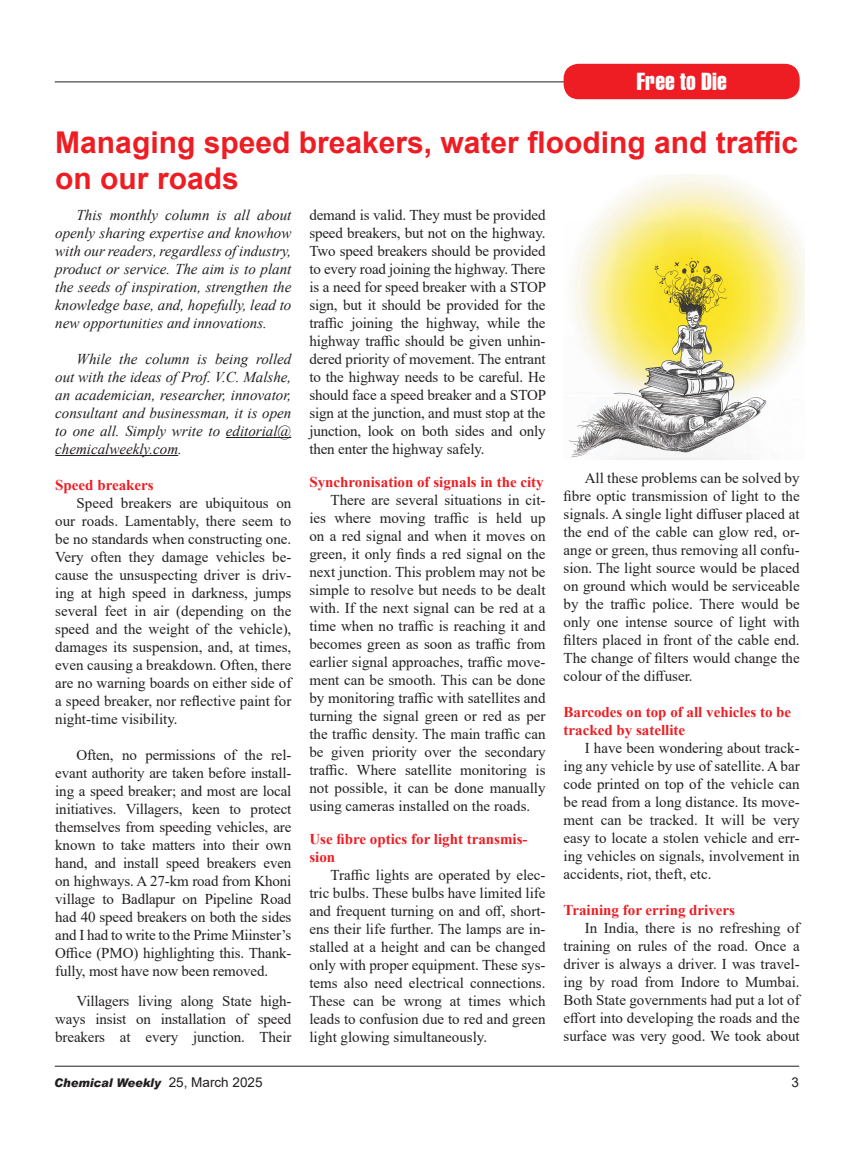
<style>
.page{position:relative;width:855px;height:1153px;background:#fff}
.page>*{position:absolute;margin:0;border:0;box-sizing:border-box;transform-origin:0 0}
.t1{font:700 30px/36px "Arial";color:#ee1d23}
.t2{font:24px "Swiss 911 BT Extra Compressed";color:#fff;scale:1.2 1}
.t3{font:15px/18px "Times New Roman";color:#231f20;text-align:justify}
.t4{font:italic 15px/18px "Times New Roman";color:#231f20;text-align:justify}
.t5{font:700 15px/18px "Times New Roman";color:#ee1d23}
.t6{font:13.5px "Arial";color:#231f20}
.t7{font:italic 900 12px "Arial";color:#231f20;scale:.95 1}
.s1{font-weight:400;font-style:normal;font-size:13.5px}
</style>
<div class="page">
<hr style="left:55px;top:81px;width:521px;height:1px;background:#231f20">
<div style="left:563px;top:64px;width:236px;height:35px;background:#ee1d23;border-radius:15px"></div>
<img style="left:568px;top:175px;width:236px;height:284px">
<hr style="left:226px;top:437px;width:65px;height:1px;background:#231f20">
<hr style="left:55px;top:455px;width:123px;height:1px;background:#231f20">
<hr style="left:55px;top:1065px;width:744px;height:1px;background:#231f20">
<h2 class="t2" style="left:636px;top:68px;width:77px">Free to Die</h2>
<h1 class="t1" style="left:55px;top:124px;width:744px">Managing speed breakers, water flooding and traffic on our roads</h1>
<p class="t4" style="left:55px;top:205px;width:237px;text-indent:21px">This monthly column is all about openly sharing expertise and knowhow with our readers, regardless of industry, product or service. The aim is to plant the seeds of inspiration, strengthen the knowledge base, and, hopefully, lead to new opportunities and innovations.</p>
<p class="t4" style="left:55px;top:349px;width:238px;text-indent:21px">While the column is being rolled out with the ideas of Prof. V.C. Malshe, an academician, researcher, innovator, consultant and businessman, it is open to one all. Simply write to editorial@ chemicalweekly.com.</p>
<p class="t5" style="left:55px;top:475px;width:100px">Speed breakers</p>
<p class="t3" style="left:55px;top:493px;width:238px;text-indent:21px">Speed breakers are ubiquitous on our roads. Lamentably, there seem to be no standards when constructing one.<br>Very often they damage vehicles be&shy;cause the unsuspecting driver is driv&shy;ing at high speed in darkness, jumps several feet in air (depending on the speed and the weight of the vehicle), damages its suspension, and, at times, even causing a breakdown. Often, there are no warning boards on either side of a speed breaker, nor reflective paint for night-time visibility.</p>
<p class="t3" style="left:55px;top:745px;width:238px;text-indent:21px">Often, no permissions of the rel&shy;evant authority are taken before install&shy;ing a speed breaker; and most are local initiatives. Villagers, keen to protect themselves from speeding vehicles, are known to take matters into their own hand, and install speed breakers even on highways. A 27-km road from Khoni village to Badlapur on Pipeline Road had 40 speed breakers on both the sides and I had to write to the Prime Miinster’s Office (PMO) highlighting this. Thank&shy;fully, most have now been removed.</p>
<p class="t3" style="left:55px;top:991px;width:238px;text-indent:21px">Villagers living along State high&shy;ways insist on installation of speed breakers at every junction. Their</p>
<p class="t3" style="left:309px;top:205px;width:238px">demand is valid. They must be provided speed breakers, but not on the highway.<br>Two speed breakers should be provided to every road joining the highway. There is a need for speed breaker with a STOP sign, but it should be provided for the traffic joining the highway, while the highway traffic should be given unhin&shy;dered priority of movement. The entrant to the highway needs to be careful. He should face a speed breaker and a STOP sign at the junction, and must stop at the junction, look on both sides and only then enter the highway safely.</p>
<p class="t5" style="left:309px;top:472px;width:236px">Synchronisation of signals in the city</p>
<p class="t3" style="left:309px;top:490px;width:238px;text-indent:21px">There are several situations in cit&shy;ies where moving traffic is held up on a red signal and when it moves on green, it only finds a red signal on the next junction. This problem may not be simple to resolve but needs to be dealt with. If the next signal can be red at a time when no traffic is reaching it and becomes green as soon as traffic from earlier signal approaches, traffic move&shy;ment can be smooth. This can be done by monitoring traffic with satellites and turning the signal green or red as per the traffic density. The main traffic can be given priority over the secondary traffic. Where satellite monitoring is not possible, it can be done manually using cameras installed on the roads.</p>
<p class="t5" style="left:309px;top:829px;width:220px">Use fibre optics for light transmis&shy;sion</p>
<p class="t3" style="left:309px;top:865px;width:238px;text-indent:21px">Traffic lights are operated by elec&shy;tric bulbs. These bulbs have limited life and frequent turning on and off, short&shy;ens their life further. The lamps are in&shy;stalled at a height and can be changed only with proper equipment. These sys&shy;tems also need electrical connections.<br>These can be wrong at times which leads to confusion due to red and green light glowing simultaneously.</p>
<p class="t3" style="left:563px;top:468px;width:238px;text-indent:21px">All these problems can be solved by fibre optic transmission of light to the signals. A single light diffuser placed at the end of the cable can glow red, or&shy;ange or green, thus removing all confu&shy;sion. The light source would be placed on ground which would be serviceable by the traffic police. There would be only one intense source of light with filters placed in front of the cable end.<br>The change of filters would change the colour of the diffuser.</p>
<p class="t5" style="left:563px;top:702px;width:229px">Barcodes on top of all vehicles to be tracked by satellite</p>
<p class="t3" style="left:563px;top:738px;width:238px;text-indent:21px">I have been wondering about track&shy;ing any vehicle by use of satellite. A bar code printed on top of the vehicle can be read from a long distance. Its move&shy;ment can be tracked. It will be very easy to locate a stolen vehicle and err&shy;ing vehicles on signals, involvement in accidents, riot, theft, etc.</p>
<p class="t5" style="left:563px;top:900px;width:173px">Training for erring drivers</p>
<p class="t3" style="left:563px;top:918px;width:238px;text-indent:21px">In India, there is no refreshing of training on rules of the road. Once a driver is always a driver. I was travel&shy;ing by road from Indore to Mumbai.<br>Both State governments had put a lot of effort into developing the roads and the surface was very good. We took about</p>
<p class="t7" style="left:54px;top:1074px;width:221px">Chemical Weekly <span class="s1">25, March 2025</span></p>
<p class="t6" style="left:791px;top:1072px;width:9px">3</p>
</div>
